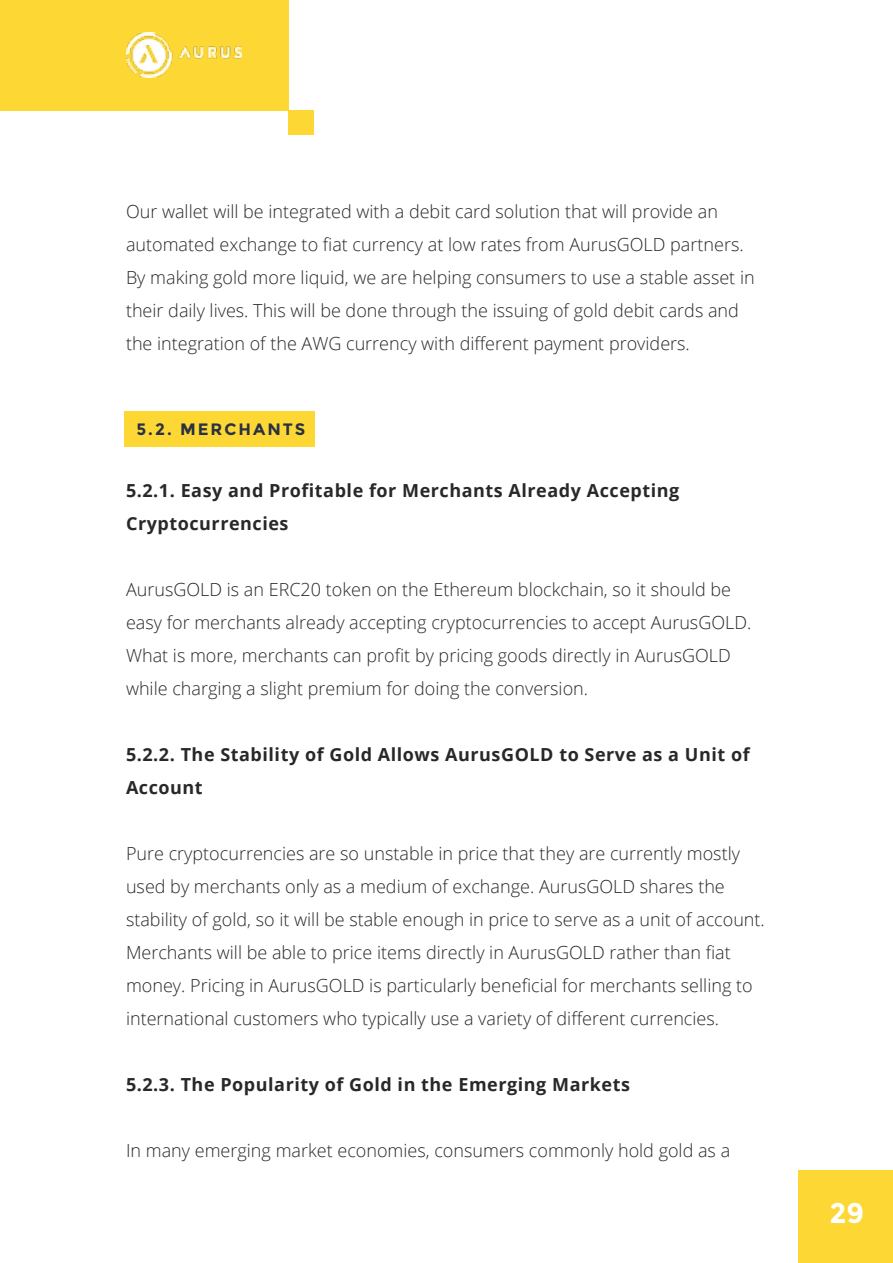
<style>
.page{position:relative;width:893px;height:1263px;background:#fff}
.page>*{position:absolute;margin:0;border:0;box-sizing:border-box;transform-origin:0 0}
.t1{font:700 28.2px "Montserrat";color:#fff}
.t2{font:300 18px/33px "Open Sans";color:#282828}
.t3{font:700 18px/33px "Open Sans";letter-spacing:.03em;color:#282828}
.t4{font:700 16.5px "Montserrat";letter-spacing:.12em;color:#293142}
</style>
<div class="page">
<div style="left:798px;top:1170px;width:95px;height:93px;background:#fdd835"></div>
<div style="left:0;top:0;width:288px;height:110px;background:#fdd835"></div>
<div style="left:288px;top:110px;width:25px;height:25px;background:#fdd835"></div>
<img style="left:126px;top:32px;width:115px;height:46px">
<div style="left:124px;top:412px;width:191px;height:35px;background:#fdd835"></div>
<p class="t2" style="left:126px;top:194px;width:630px">Our wallet will be integrated with a debit card solution that will provide an automated exchange to fiat currency at low rates from AurusGOLD partners.<br>By making gold more liquid, we are helping consumers to use a stable asset in their daily lives. This will be done through the issuing of gold debit cards and the integration of the AWG currency with different payment providers.</p>
<p class="t4" style="left:136px;top:420px;width:170px">5.2. MERCHANTS</p>
<p class="t3" style="left:126px;top:473px;width:555px">5.2.1. Easy and Profitable for Merchants Already Accepting<br>Cryptocurrencies</p>
<p class="t2" style="left:126px;top:572px;width:627px">AurusGOLD is an ERC20 token on the Ethereum blockchain, so it should be easy for merchants already accepting cryptocurrencies to accept AurusGOLD.<br>What is more, merchants can profit by pricing goods directly in AurusGOLD while charging a slight premium for doing the conversion.</p>
<p class="t3" style="left:126px;top:737px;width:625px">5.2.2. The Stability of Gold Allows AurusGOLD to Serve as a Unit of<br>Account</p>
<p class="t2" style="left:126px;top:836px;width:640px">Pure cryptocurrencies are so unstable in price that they are currently mostly used by merchants only as a medium of exchange. AurusGOLD shares the stability of gold, so it will be stable enough in price to serve as a unit of account.<br>Merchants will be able to price items directly in AurusGOLD rather than fiat money. Pricing in AurusGOLD is particularly beneficial for merchants selling to international customers who typically use a variety of different currencies.</p>
<p class="t3" style="left:126px;top:1067px;width:505px">5.2.3. The Popularity of Gold in the Emerging Markets</p>
<p class="t2" style="left:126px;top:1133px;width:606px">In many emerging market economies, consumers commonly hold gold as a</p>
<h1 class="t1" style="left:829px;top:1196px;width:36px">29</h1>
</div>
